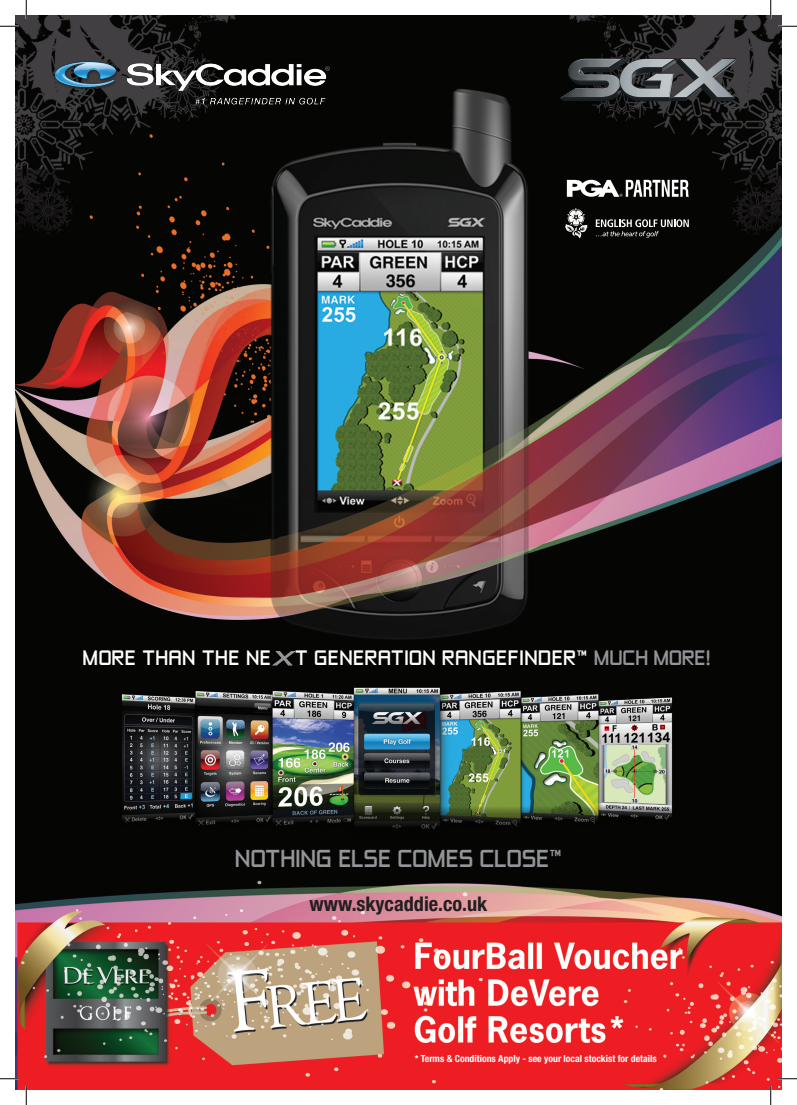
<style>
.page{position:relative;width:797px;height:1105px;background:#fff}
.page>*{position:absolute;margin:0;border:0;box-sizing:border-box;transform-origin:0 0}
.t1{font:22.75px "Zeroes Three";color:#939598}
.t2{font:700 condensed 20.25px "Helvetica Neue";color:#231f20}
.t3{font:19.38px "Zeroes Three";letter-spacing:.025em;color:#fff}
.t4{font:700 condensed 9.75px "Helvetica Neue";color:#fff}
.s1{color:#939598}
</style>
<div class="page">
<img style="left:16px;top:16px;width:765px;height:1073px">
<img style="left:69px;top:649px;width:655px;height:258px">
<img style="left:37px;top:30px;width:308px;height:105px">
<img style="left:558px;top:56px;width:181px;height:47px">
<svg style="left:272px;top:651px;width:24px;height:14px"></svg>
<svg style="left:565px;top:208px;width:22px;height:30px"></svg>
<svg style="left:595px;top:219px;width:93px;height:19px;background:#3e3f3d"></svg>
<svg style="left:567px;top:180px;width:122px;height:17px"></svg>
<svg style="left:0;top:25px;width:19px;height:2px"></svg>
<svg style="left:778px;top:25px;width:19px;height:2px"></svg>
<svg style="left:0;top:1078px;width:19px;height:1px"></svg>
<svg style="left:778px;top:1078px;width:19px;height:1px"></svg>
<svg style="left:25px;top:0;width:2px;height:19px"></svg>
<svg style="left:25px;top:1086px;width:2px;height:19px"></svg>
<svg style="left:770px;top:0;width:1px;height:19px"></svg>
<svg style="left:770px;top:1086px;width:1px;height:19px"></svg>
<h3 class="t3" style="left:83px;top:647px;width:629px">MORE THAN THE NE T GENERATION RANGEFINDER™ <span class="s1">MUCH MORE!</span></h3>
<h1 class="t1" style="left:235px;top:845px;width:328px">NOTHING ELSE COMES CLOSE™</h1>
<h2 class="t2" style="left:309px;top:892px;width:179px">www.skycaddie.co.uk</h2>
<p class="t4" style="left:415px;top:1052px;width:244px">* Terms &amp; Conditions Apply - see your local stockist for details</p>
</div>
